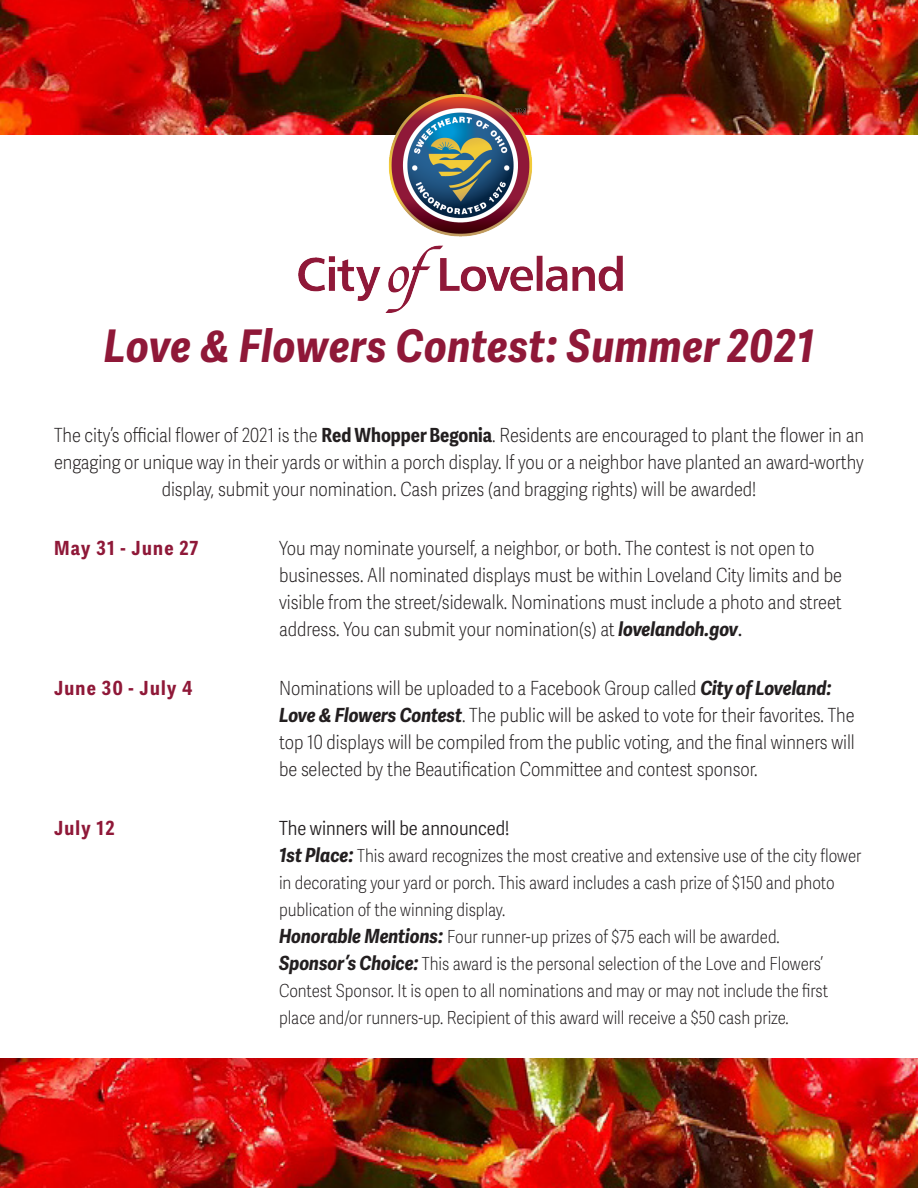
<style>
.page{position:relative;width:918px;height:1188px;background:#fff}
.page>*{position:absolute;margin:0;border:0;box-sizing:border-box;transform-origin:0 0}
.t1{font:italic 700 45px "Adelle Sans Cnd";letter-spacing:.02em;color:#8f1838}
.t2{font:100 19.5px/27px "Adelle Sans Cnd";color:#231f20}
.t3{font:700 19.5px "Adelle Sans Cnd";letter-spacing:.07em;color:#8f1838}
.t4{font:300 19.5px "Adelle Sans Cnd";color:#231f20}
.t5{font:100 18px/27px "Adelle Sans Cnd";color:#231f20}
.s1{font-weight:700}
.s2{font-weight:700;font-style:italic}
.s3{font-weight:400}
.s4{font-weight:700;font-style:italic;font-size:19.5px}
</style>
<div class="page">
<img style="left:0;top:0;width:918px;height:135px">
<img style="left:299px;top:94px;width:324px;height:219px">
<img style="left:0;top:1058px;width:918px;height:130px">
<p class="t1" style="left:104px;top:319px;width:712px">Love &amp; Flowers Contest: Summer 2021</p>
<p class="t2" style="left:54px;top:422px;width:811px;text-align:center">The city’s official flower of 2021 is the <span class="s1">Red Whopper Begonia</span>. Residents are encouraged to plant the flower in an engaging or unique way in their yards or within a porch display. If you or a neighbor have planted an award-worthy display, submit your nomination. Cash prizes (and bragging rights) will be awarded!</p>
<p class="t2" style="left:279px;top:535px;width:564px">You may nominate yourself, a neighbor, or both. The contest is not open to businesses. All nominated displays must be within Loveland City limits and be visible from the street/sidewalk. Nominations must include a photo and street address. You can submit your nomination(s) at <span class="s2">lovelandoh.gov</span><span class="s3">.</span></p>
<p class="t3" style="left:54px;top:536px;width:146px">May 31 - June 27</p>
<p class="t3" style="left:54px;top:677px;width:140px">June 30 - July 4</p>
<p class="t3" style="left:54px;top:816px;width:62px">July 12</p>
<p class="t2" style="left:279px;top:675px;width:577px">Nominations will be uploaded to a Facebook Group called <span class="s2">City of Loveland:<br>Love &amp; Flowers Contest</span>. The public will be asked to vote for their favorites. The top 10 displays will be compiled from the public voting, and the final winners will be selected by the Beautification Committee and contest sponsor.</p>
<p class="t4" style="left:279px;top:817px;width:232px">The winners will be announced!</p>
<p class="t5" style="left:279px;top:843px;width:584px"><span class="s4">1st Place:</span> This award recognizes the most creative and extensive use of the city flower in decorating your yard or porch. This award includes a cash prize of $150 and photo publication of the winning display.</p>
<p class="t5" style="left:279px;top:924px;width:502px"><span class="s4">Honorable Mentions:</span> Four runner-up prizes of $75 each will be awarded.</p>
<p class="t5" style="left:279px;top:951px;width:551px"><span class="s4">Sponsor’s Choice:</span> This award is the personal selection of the Love and Flowers’<br>Contest Sponsor. It is open to all nominations and may or may not include the first place and/or runners-up. Recipient of this award will receive a $50 cash prize.</p>
</div>
